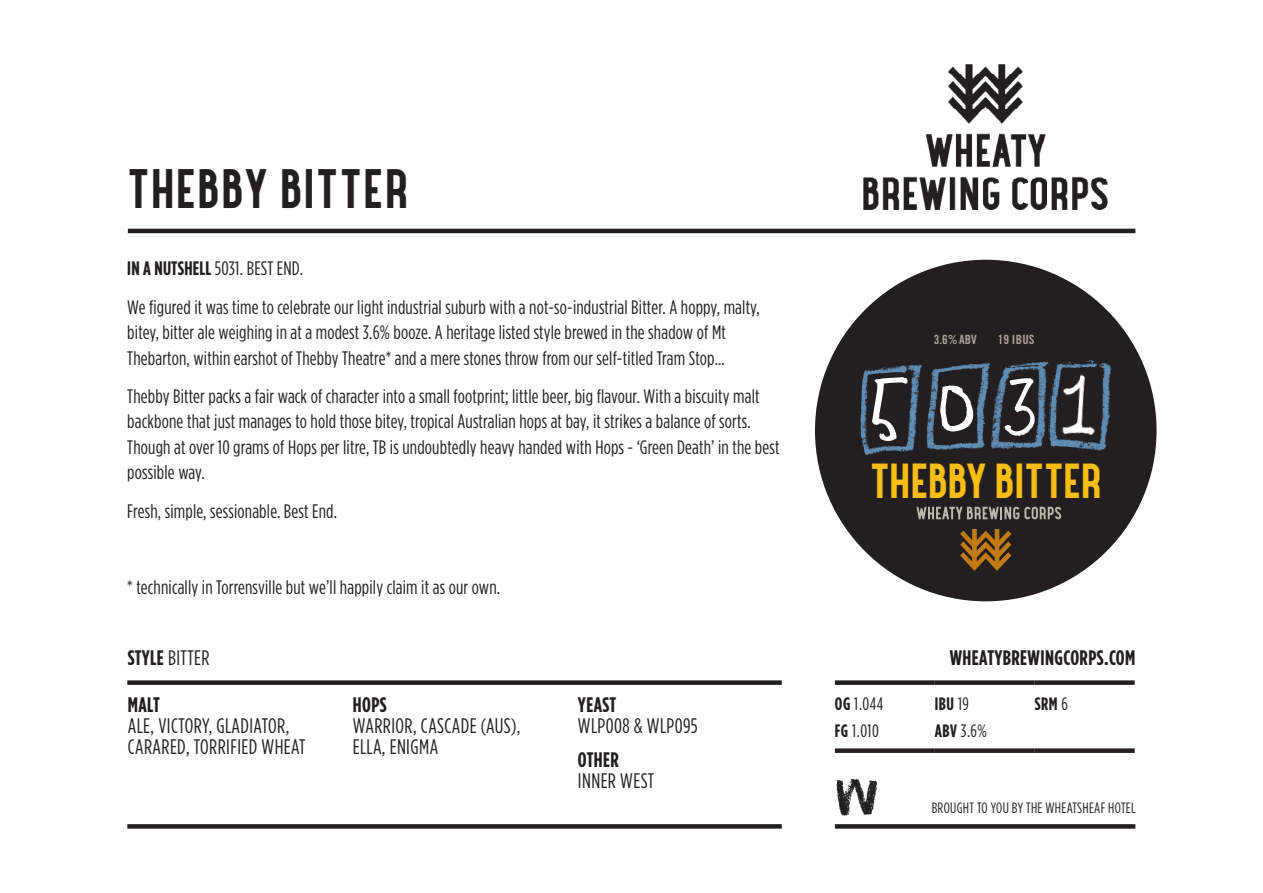
<style>
.page{position:relative;width:1263px;height:893px;background:#fff}
.page>*{position:absolute;margin:0;border:0;box-sizing:border-box;transform-origin:0 0}
.t1{font:700 48px "Maxwell Sans";letter-spacing:.035em;color:#231f20}
.t2{font:700 42.6px "Maxwell Sans";letter-spacing:.005em;color:#f8be14}
.t3{font:21px/21px "Gotham Condensed";letter-spacing:.02em;color:#231f20}
.t4{font:700 21px "Gotham Condensed";letter-spacing:.02em;color:#231f20}
.t5{font:19.5px/25.5px "Gotham Condensed";letter-spacing:.01em;color:#231f20}
.t6{font:18px "Gotham Condensed";letter-spacing:.03em;color:#231f20}
.t7{font:700 18px "Gotham Condensed";letter-spacing:.03em;color:#231f20}
.t8{font:15px "Gotham Condensed";letter-spacing:.02em;color:#231f20}
.t9{font:12.75px "Trade Gothic Bold Cond Twenty";letter-spacing:.01em;color:#aea299}
.s1{font-weight:700}
.s2{font-weight:400}
</style>
<div class="page">
<hr style="left:128px;top:229px;width:1007px;height:4px;background:#231f20">
<div style="left:127px;top:824px;width:655px;height:5px;background:#231f20"></div>
<div style="left:127px;top:680px;width:655px;height:5px;background:#231f20"></div>
<div style="left:835px;top:824px;width:300px;height:5px;background:#231f20"></div>
<img style="left:836px;top:778px;width:42px;height:39px">
<div style="left:835px;top:680px;width:100px;height:5px;background:#231f20"></div>
<div style="left:935px;top:680px;width:100px;height:5px;background:#231f20"></div>
<div style="left:1035px;top:680px;width:100px;height:5px;background:#231f20"></div>
<div style="left:835px;top:748px;width:100px;height:5px;background:#231f20"></div>
<div style="left:935px;top:748px;width:100px;height:5px;background:#231f20"></div>
<div style="left:1035px;top:748px;width:100px;height:5px;background:#231f20"></div>
<img style="left:863px;top:64px;width:245px;height:146px">
<div style="left:815px;top:260px;width:341px;height:341px;background:#231f20;border-radius:50%"></div>
<svg style="left:960px;top:529px;width:51px;height:42px"></svg>
<svg style="left:916px;top:507px;width:145px;height:12px"></svg>
<img style="left:865px;top:360px;width:246px;height:95px">
<img style="left:860px;top:367px;width:56px;height:86px">
<img style="left:936px;top:378px;width:40px;height:58px">
<img style="left:1050px;top:370px;width:58px;height:73px">
<img style="left:995px;top:370px;width:47px;height:69px">
<h1 class="t1" style="left:127px;top:155px;width:282px">THEBBY BITTER</h1>
<p class="t5" style="left:127px;top:249px;width:634px;line-height:38.2px"><span class="s1">IN A NUTSHELL</span> 5031. BEST END.<br>We figured it was time to celebrate our light industrial suburb with a not-so-industrial Bitter. A hoppy, malty,</p>
<p class="t5" style="left:127px;top:319px;width:600px">bitey, bitter ale weighing in at a modest 3.6% booze. A heritage listed style brewed in the shadow of Mt<br>Thebarton, within earshot of Thebby Theatre* and a mere stones throw from our self-titled Tram Stop...</p>
<p class="t5" style="left:127px;top:383px;width:654px">Thebby Bitter packs a fair wack of character into a small footprint; little beer, big flavour. With a biscuity malt backbone that just manages to hold those bitey, tropical Australian hops at bay, it strikes a balance of sorts.<br>Though at over 10 grams of Hops per litre, TB is undoubtedly heavy handed with Hops - ‘Green Death’ in the best possible way.</p>
<p class="t5" style="left:127px;top:498px;width:211px">Fresh, simple, sessionable. Best End.</p>
<p class="t5" style="left:127px;top:574px;width:374px">* technically in Torrensville but we’ll happily claim it as our own.</p>
<p class="t3" style="left:128px;top:647px;width:83px"><span class="s1">STYLE</span> BITTER</p>
<p class="t4" style="left:128px;top:693px;width:34px">MALT</p>
<p class="t3" style="left:128px;top:715px;width:179px">ALE, VICTORY, GLADIATOR,<br>CARARED, TORRIFIED WHEAT</p>
<p class="t4" style="left:353px;top:693px;width:35px">HOPS</p>
<p class="t3" style="left:353px;top:715px;width:169px">WARRIOR, CASCADE (AUS),<br>ELLA, ENIGMA</p>
<p class="t4" style="left:578px;top:693px;width:40px">YEAST</p>
<p class="t3" style="left:578px;top:715px;width:121px">WLP008 &amp; WLP095</p>
<p class="t4" style="left:578px;top:747px;width:43px">OTHER</p>
<p class="t3" style="left:578px;top:770px;width:78px">INNER WEST</p>
<p class="t9" style="left:934px;top:331px;width:45px">3.6%ABV</p>
<p class="t9" style="left:998px;top:331px;width:38px">19 IBUS</p>
<h2 class="t2" style="left:870px;top:451px;width:233px">THEBBY BITTER</h2>
<p class="t4" style="left:950px;top:646px;width:187px">WHEATYBREWINGCORPS.COM</p>
<p class="t6" style="left:835px;top:693px;width:50px"><span class="s1">OG</span> 1.044</p>
<p class="t7" style="left:935px;top:693px;width:36px">IBU <span class="s2">19</span></p>
<p class="t7" style="left:1035px;top:693px;width:35px">SRM <span class="s2">6</span></p>
<p class="t6" style="left:835px;top:720px;width:45px"><span class="s1">FG</span> 1.010</p>
<p class="t6" style="left:935px;top:720px;width:54px"><span class="s1">ABV</span> 3.6%</p>
<p class="t8" style="left:932px;top:799px;width:205px">BROUGHT TO YOU BY THE WHEATSHEAF HOTEL</p>
</div>
